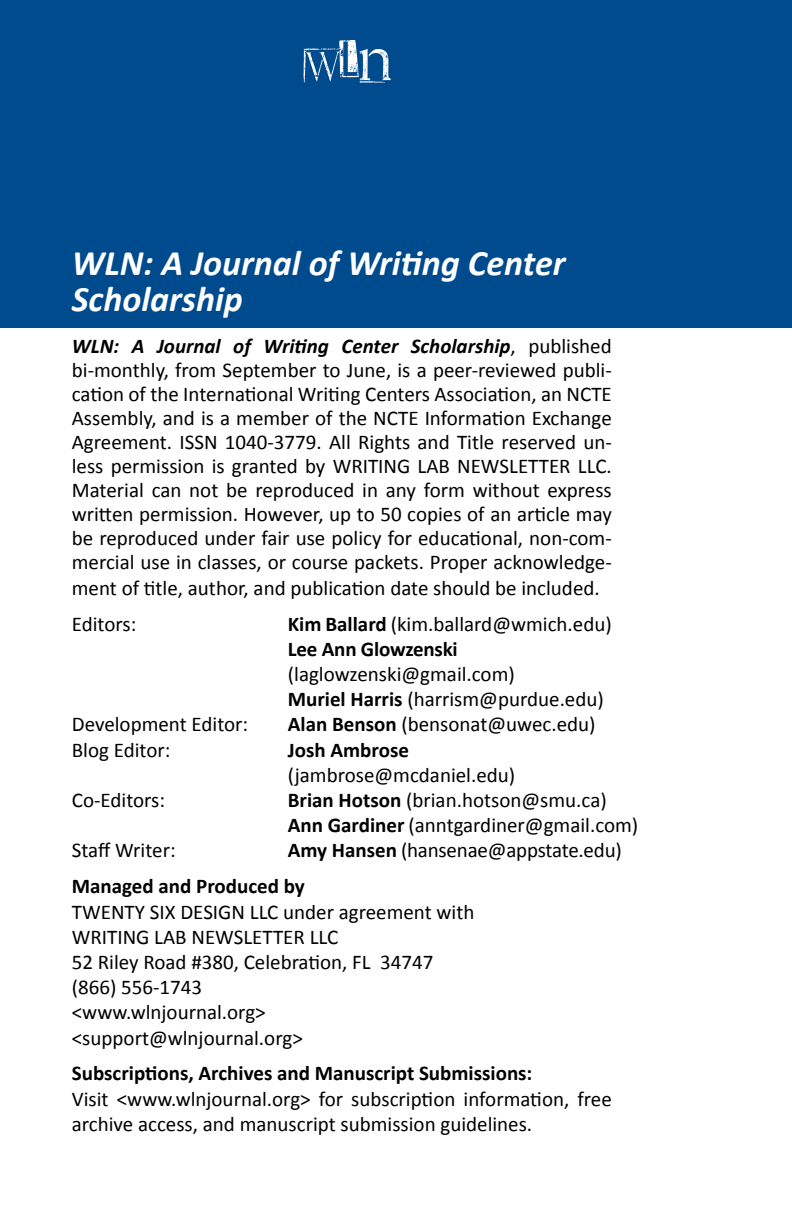
<style>
.page{position:relative;width:792px;height:1224px;background:#fff}
.page>*{position:absolute;margin:0;border:0;box-sizing:border-box;transform-origin:0 0}
.t1{font:70px "D Snet Stamped";color:#fff}
.t2{font:italic 700 36px/36px "Calibri";color:#fff}
.t3{font:21px/24.2px "Calibri";color:#000}
.t4{font:700 21px/25.2px "Calibri";color:#000}
.s1{font-weight:700;font-style:italic}
.s2{font-weight:400}
.s3{font-weight:700}
</style>
<div class="page">
<div style="left:0;top:0;width:792px;height:327px;background:#004b8d"></div>
<h1 class="t1" style="left:291px;top:24px;width:106px">WLN</h1>
<h2 class="t2" style="left:72px;top:246px;width:495px">WLN: A Journal of Writing Center<br>Scholarship</h2>
<p class="t3" style="left:72px;top:334px;width:542px;text-align:justify"><span class="s1">WLN: A Journal of Writing Center Scholarship</span>, published bi-monthly, from September to June, is a peer-reviewed publi&shy;cation of the International Writing Centers Association, an NCTE Assembly, and is a member of the NCTE Information Exchange Agreement. ISSN 1040-3779. All Rights and Title reserved un&shy;less permission is granted by WRITING LAB NEWSLETTER LLC.<br>Material can not be reproduced in any form without express written permission. However, up to 50 copies of an article may be reproduced under fair use policy for educational, non-com&shy;mercial use in classes, or course packets. Proper acknowledge&shy;ment of title, author, and publication date should be included.</p>
<p class="t3" style="left:72px;top:612px;width:66px">Editors:</p>
<p class="t4" style="left:288px;top:611px;width:325px">Kim Ballard <span class="s2">(kim.ballard@wmich.edu)<br></span>Lee Ann Glowzenski</p>
<p class="t3" style="left:288px;top:661px;width:318px;line-height:25.2px">(laglowzenski@gmail.com)<br><span class="s3">Muriel Harris</span> (harrism@purdue.edu)</p>
<p class="t3" style="left:72px;top:712px;width:178px">Development Editor:</p>
<p class="t3" style="left:288px;top:712px;width:309px"><span class="s3">Alan Benson</span> (bensonat@uwec.edu)</p>
<p class="t3" style="left:72px;top:738px;width:100px">Blog Editor:</p>
<p class="t4" style="left:288px;top:737px;width:123px">Josh Ambrose</p>
<p class="t3" style="left:288px;top:763px;width:229px">(jambrose@mcdaniel.edu)</p>
<p class="t3" style="left:72px;top:788px;width:95px">Co-Editors:</p>
<p class="t3" style="left:288px;top:788px;width:352px;line-height:24.8px"><span class="s3">Brian Hotson</span> (brian.hotson@smu.ca)<br><span class="s3">Ann Gardiner</span> (anntgardiner@gmail.com)</p>
<p class="t3" style="left:72px;top:838px;width:105px">Staff Writer:</p>
<p class="t4" style="left:72px;top:831px;width:552px;line-height:36.6px;text-indent:216px">Amy Hansen <span class="s2">(hansenae@appstate.edu)<br></span>Managed and Produced by</p>
<p class="t3" style="left:72px;top:899px;width:404px;line-height:25.2px">TWENTY SIX DESIGN LLC under agreement with<br>WRITING LAB NEWSLETTER LLC<br>52 Riley Road #380, Celebration, FL 34747 (866) 556-1743<br>&lt;www.wlnjournal.org&gt; &lt;support@wlnjournal.org&gt;</p>
<p class="t4" style="left:72px;top:1061px;width:462px">Subscriptions, Archives and Manuscript Submissions:</p>
<p class="t3" style="left:72px;top:1086px;width:542px;line-height:25.2px">Visit &lt;www.wlnjournal.org&gt; for subscription information, free archive access, and manuscript submission guidelines.</p>
</div>
